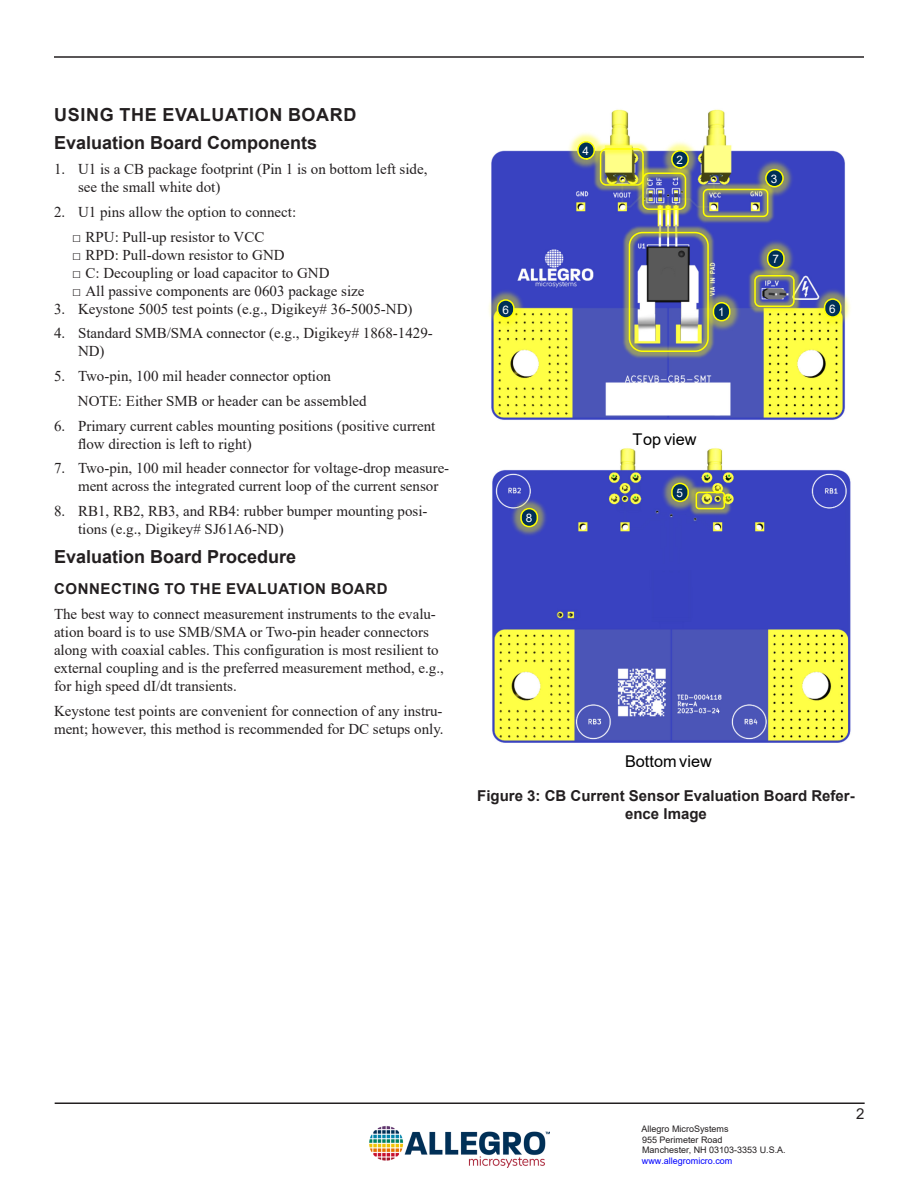
<style>
.page{position:relative;width:918px;height:1188px;background:#fff}
.page>*{position:absolute;margin:0;border:0;box-sizing:border-box;transform-origin:0 0}
.Heading_2{font:700 18px "Arial";color:#231f20}
.Heading_1{font:700 18px "Arial";letter-spacing:.035em;color:#231f20}
.t1{font:16.2px "Arial";color:#000}
.Normal_-_Follow_Page{font:15px/18px "Times New Roman";color:#231f20}
.Heading_3{font:700 15px/18px "Arial";color:#231f20;text-align:center}
.Heading_3-2{font:700 15px "Arial";letter-spacing:.035em;color:#231f20}
.t2{font:15px "Arial";color:#231f20}
.t3{font:11.7px "Arial";color:#fff}
.t4{font:9px/10.8px "Arial";color:#231f20}
.t5{font:9px "Arial";color:#00f}
</style>
<div class="page">
<hr style="left:55px;top:1102px;width:810px;height:2px;background:#231f20">
<hr style="left:54px;top:56px;width:810px;height:2px;background:#231f20">
<img style="left:370px;top:1126px;width:180px;height:42px">
<img style="left:491px;top:109px;width:354px;height:311px">
<img style="left:492px;top:448px;width:359px;height:295px">
<img style="left:693px;top:179px;width:86px;height:48px">
<div style="left:703px;top:189px;width:65px;height:28px;border:2px solid #ff0;border-radius:5px"></div>
<img style="left:590px;top:138px;width:64px;height:58px">
<div style="left:600px;top:148px;width:44px;height:38px;border:2px solid #ff0;border-radius:6px"></div>
<img style="left:685px;top:482px;width:50px;height:37px">
<div style="left:696px;top:492px;width:29px;height:17px;border:2px solid #ff0;border-radius:3px"></div>
<img style="left:719px;top:288px;width:25px;height:47px">
<div style="left:713px;top:302px;width:17px;height:19px;background:#003057;border:2px solid #ff0;border-radius:8px"></div>
<img style="left:619px;top:222px;width:100px;height:140px">
<div style="left:629px;top:232px;width:80px;height:120px;border:2px solid #ff0;border-radius:13px"></div>
<img style="left:751px;top:155px;width:46px;height:46px">
<div style="left:766px;top:170px;width:17px;height:17px;background:#003057;border-radius:50%"></div>
<div style="left:765px;top:169px;width:19px;height:18px;border:2px solid #ff0;border-radius:50%"></div>
<img style="left:657px;top:136px;width:46px;height:46px">
<div style="left:671px;top:150px;width:18px;height:19px;background:#003057;border:2px solid #ff0;border-radius:8px"></div>
<img style="left:632px;top:162px;width:64px;height:58px">
<div style="left:642px;top:172px;width:44px;height:38px;border:2px solid #ff0;border-radius:6px"></div>
<img style="left:564px;top:127px;width:45px;height:46px">
<div style="left:577px;top:141px;width:18px;height:19px;background:#003057;border:2px solid #ff0;border-radius:8px"></div>
<img style="left:657px;top:469px;width:46px;height:47px">
<div style="left:671px;top:483px;width:18px;height:19px;background:#003057;border:2px solid #ff0;border-radius:8px"></div>
<img style="left:744px;top:265px;width:61px;height:52px">
<div style="left:754px;top:275px;width:41px;height:32px;border:2px solid #ff0;border-radius:5px"></div>
<img style="left:753px;top:235px;width:45px;height:47px">
<div style="left:767px;top:249px;width:18px;height:19px;background:#003057;border:2px solid #ff0;border-radius:8px"></div>
<img style="left:507px;top:494px;width:45px;height:47px">
<div style="left:520px;top:508px;width:18px;height:19px;background:#003057;border:2px solid #ff0;border-radius:8px"></div>
<img style="left:489px;top:286px;width:39px;height:46px">
<div style="left:497px;top:299px;width:18px;height:20px;background:#003057;border:2px solid #ff0;border-radius:8px"></div>
<img style="left:810px;top:285px;width:40px;height:46px">
<div style="left:824px;top:298px;width:18px;height:20px;background:#003057;border:2px solid #ff0;border-radius:8px"></div>
<p class="Heading_1" style="left:54px;top:102px;width:304px">USING THE EVALUATION BOARD</p>
<p class="Heading_2" style="left:54px;top:130px;width:265px">Evaluation Board Components</p>
<p class="Normal_-_Follow_Page" style="left:78px;top:160px;width:351px;text-indent:-24px">1. U1 is a CB package footprint (Pin 1 is on bottom left side, see the small white dot)</p>
<p class="Normal_-_Follow_Page" style="left:54px;top:202px;width:244px">2. U1 pins allow the option to connect:</p>
<p class="Normal_-_Follow_Page" style="left:72px;top:227px;width:194px">□ RPU: Pull-up resistor to VCC</p>
<p class="Normal_-_Follow_Page" style="left:72px;top:245px;width:214px">□ RPD: Pull-down resistor to GND</p>
<p class="Normal_-_Follow_Page" style="left:72px;top:263px;width:259px">□ C: Decoupling or load capacitor to GND</p>
<p class="Normal_-_Follow_Page" style="left:72px;top:281px;width:294px">□ All passive components are 0603 package size</p>
<p class="Normal_-_Follow_Page" style="left:54px;top:299px;width:360px">3. Keystone 5005 test points (e.g., Digikey# 36-5005-ND)</p>
<p class="Normal_-_Follow_Page" style="left:78px;top:324px;width:356px;text-indent:-24px">4. Standard SMB/SMA connector (e.g., Digikey# 1868-1429-<br>ND)</p>
<p class="Normal_-_Follow_Page" style="left:54px;top:367px;width:279px">5. Two-pin, 100 mil header connector option</p>
<p class="Normal_-_Follow_Page" style="left:78px;top:391px;width:290px">NOTE: Either SMB or header can be assembled</p>
<p class="Normal_-_Follow_Page" style="left:78px;top:416px;width:359px;text-indent:-24px">6. Primary current cables mounting positions (positive current flow direction is left to right)</p>
<p class="Normal_-_Follow_Page" style="left:78px;top:459px;width:373px;text-indent:-24px">7. Two-pin, 100 mil header connector for voltage-drop measure&shy;ment across the integrated current loop of the current sensor</p>
<p class="Normal_-_Follow_Page" style="left:78px;top:502px;width:351px;text-indent:-24px">8. RB1, RB2, RB3, and RB4: rubber bumper mounting posi&shy;tions (e.g., Digikey# SJ61A6-ND)</p>
<p class="Heading_2" style="left:54px;top:544px;width:244px">Evaluation Board Procedure</p>
<p class="Heading_3-2" style="left:54px;top:578px;width:335px">CONNECTING TO THE EVALUATION BOARD</p>
<p class="Normal_-_Follow_Page" style="left:54px;top:604px;width:391px">The best way to connect measurement instruments to the evalu&shy;ation board is to use SMB/SMA or Two-pin header connectors along with coaxial cables. This configuration is most resilient to external coupling and is the preferred measurement method, e.g., for high speed dI/dt transients.</p>
<p class="Normal_-_Follow_Page" style="left:54px;top:701px;width:391px">Keystone test points are convenient for connection of any instru&shy;ment; however, this method is recommended for DC setups only.</p>
<p class="t3" style="left:583px;top:143px;width:8px">4</p>
<p class="t3" style="left:677px;top:152px;width:8px">2</p>
<p class="t3" style="left:771px;top:170px;width:8px">3</p>
<p class="t3" style="left:773px;top:251px;width:8px">7</p>
<p class="t3" style="left:503px;top:302px;width:8px">6</p>
<p class="t3" style="left:829px;top:300px;width:8px">6</p>
<p class="t3" style="left:718px;top:304px;width:8px">1</p>
<p class="t1" style="left:632px;top:428px;width:66px">Top view</p>
<p class="t3" style="left:526px;top:510px;width:8px">8</p>
<p class="t3" style="left:677px;top:484px;width:8px">5</p>
<p class="t1" style="left:625px;top:750px;width:88px">Bottom view</p>
<p class="Heading_3" style="left:477px;top:787px;width:379px">Figure 3: CB Current Sensor Evaluation Board Refer&shy;ence Image</p>
<p class="t4" style="left:642px;top:1123px;width:146px">Allegro MicroSystems<br>955 Perimeter Road<br>Manchester, NH 03103-3353 U.S.A.</p>
<p class="t5" style="left:642px;top:1155px;width:92px">www.allegromicro.com</p>
<p class="t2" style="left:856px;top:1103px;width:10px">2</p>
</div>
